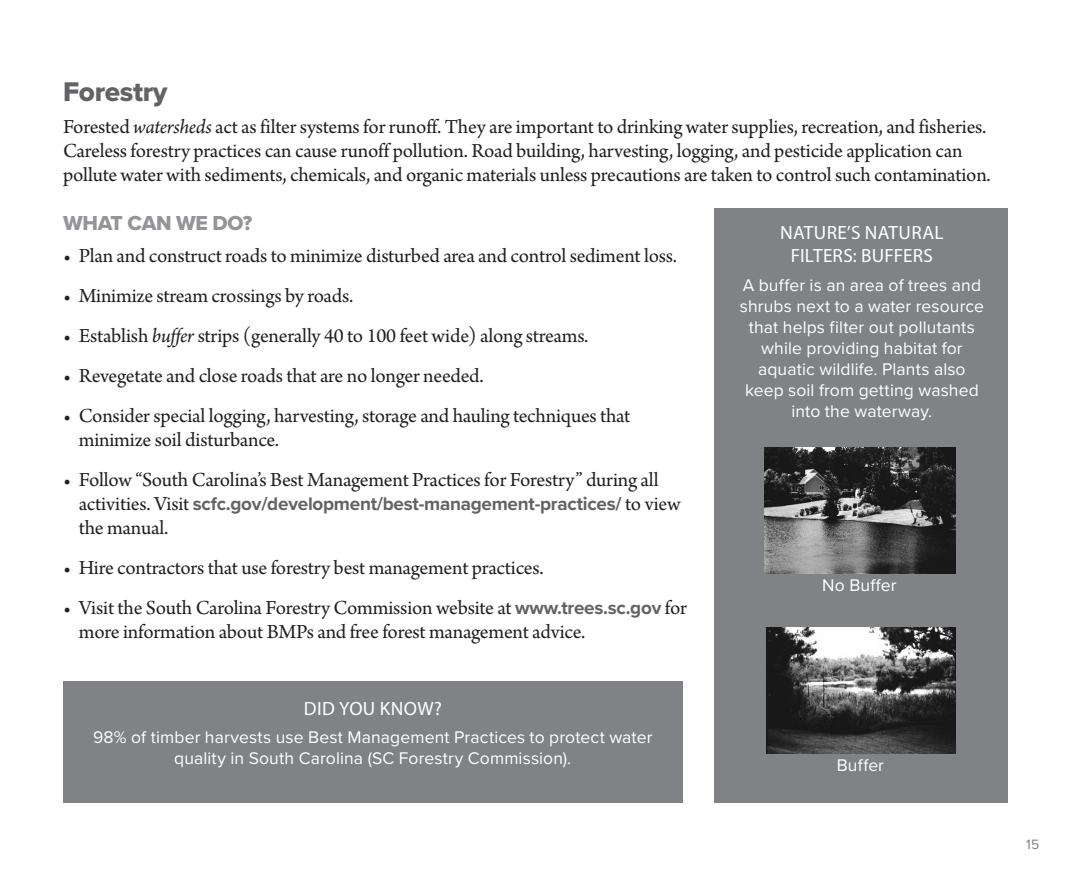
<style>
.page{position:relative;width:1071px;height:882px;background:#fff}
.page>*{position:absolute;margin:0;border:0;box-sizing:border-box;transform-origin:0 0}
.Headlines_for_TOC{font:28px "Proxima Nova Extrabld";letter-spacing:-.015em;color:#636366}
.Body_text{font:21px/24.2px "Arno Pro";letter-spacing:-.01em;color:#231f20}
.Headline_2{font:21px "Proxima Nova Extrabld";letter-spacing:-.015em;color:#939598}
.t1{font:19.25px/23.1px "Myriad Pro";letter-spacing:.015em;color:#fff;text-align:center}
.t2{font:700 18.9px "Proxima Nova";letter-spacing:-.015em;color:#636366}
.t3{font:17.5px/21px "Proxima Nova";letter-spacing:.005em;color:#fff;text-align:center}
.t4{font:14px "Proxima Nova";color:#808285}
.s1{font-style:italic}
.s2{font-family:"Arno Pro";font-weight:400;font-size:21px;color:#231f20}
.s3{font-family:"Proxima Nova";font-weight:700;font-size:18.9px;color:#636366}
</style>
<div class="page">
<div style="left:63px;top:682px;width:619px;height:121px;background:#808285"></div>
<div style="left:714px;top:209px;width:294px;height:594px;background:#808285"></div>
<img style="left:764px;top:448px;width:192px;height:126px">
<img style="left:766px;top:627px;width:190px;height:127px">
<p class="Headlines_for_TOC" style="left:63px;top:71px;width:106px">Forestry</p>
<p class="Body_text" style="left:63px;top:116px;width:929px">Forested <span class="s1">watersheds</span> act as filter systems for runoff. They are important to drinking water supplies, recreation, and fisheries.<br>Careless forestry practices can cause runoff pollution. Road building, harvesting, logging, and pesticide application can pollute water with sediments, chemicals, and organic materials unless precautions are taken to control such contamination.</p>
<p class="Headline_2" style="left:63px;top:207px;width:191px">WHAT CAN WE DO?</p>
<p class="Body_text" style="left:63px;top:245px;width:616px">• Plan and construct roads to minimize disturbed area and control sediment loss.</p>
<p class="Body_text" style="left:63px;top:285px;width:292px">• Minimize stream crossings by roads.</p>
<p class="Body_text" style="left:63px;top:325px;width:527px">• Establish <span class="s1">buffer</span> strips (generally 40 to 100 feet wide) along streams.</p>
<p class="Body_text" style="left:63px;top:364px;width:422px">• Revegetate and close roads that are no longer needed.</p>
<p class="Body_text" style="left:79px;top:404px;width:553px;text-indent:-16px">• Consider special logging, harvesting, storage and hauling techniques that minimize soil disturbance.</p>
<p class="Body_text" style="left:63px;top:468px;width:597px">• Follow “South Carolina’s Best Management Practices for Forestry” during all</p>
<p class="t2" style="left:79px;top:489px;width:603px"><span class="s2">activities. Visit</span> scfc.gov/development/best-management-practices/ <span class="s2">to view</span></p>
<p class="Body_text" style="left:79px;top:517px;width:91px">the manual.</p>
<p class="Body_text" style="left:63px;top:557px;width:482px">• Hire contractors that use forestry best management practices.</p>
<p class="Body_text" style="left:79px;top:597px;width:610px;text-indent:-16px">• Visit the South Carolina Forestry Commission website at <span class="s3">www.trees.sc.gov</span> for more information about BMPs and free forest management advice.</p>
<p class="t1" style="left:780px;top:220px;width:165px">NATURE’S NATURAL<br>FILTERS: BUFFERS</p>
<p class="t3" style="left:740px;top:273px;width:245px">A buffer is an area of trees and shrubs next to a water resource that helps filter out pollutants while providing habitat for aquatic wildlife. Plants also keep soil from getting washed into the waterway.</p>
<p class="t3" style="left:822px;top:574px;width:76px">No Buffer</p>
<p class="t1" style="left:304px;top:696px;width:139px">DID YOU KNOW?</p>
<p class="t3" style="left:93px;top:726px;width:561px">98% of timber harvests use Best Management Practices to protect water quality in South Carolina (SC Forestry Commission).</p>
<p class="t3" style="left:837px;top:754px;width:49px">Buffer</p>
<p class="t4" style="left:1026px;top:834px;width:15px">15</p>
</div>
